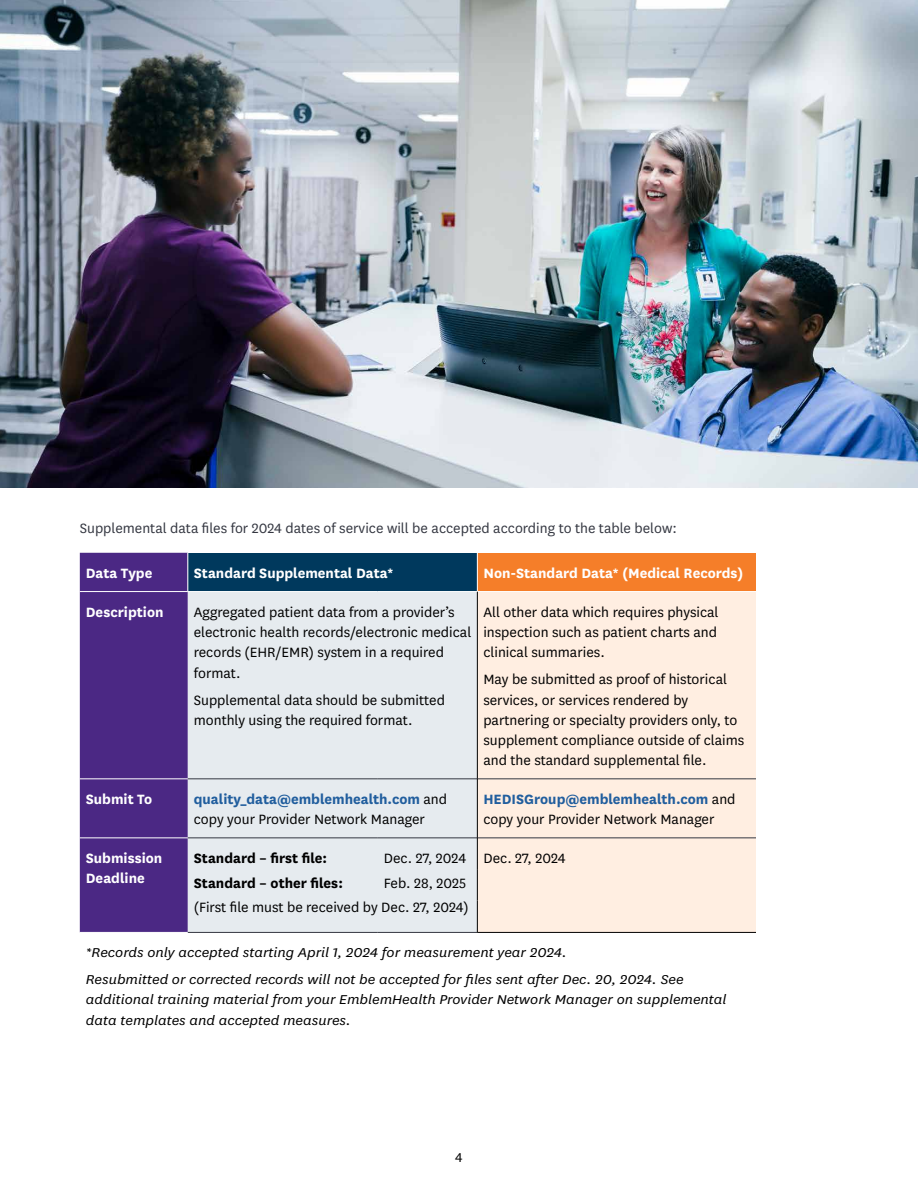
<style>
.page{position:relative;width:918px;height:1188px;background:#fff}
.page>*{position:absolute;margin:0;border:0;box-sizing:border-box;transform-origin:0 0}
.Table_Text{font:15.75px/20.2px "National";color:#000}
.Table_Text-2{font:700 15.75px/20.2px "National";color:#fff}
.Body_Copy_10_5_13_5{font:15.75px "National";color:#343741}
.Table_Text-3{font:700 15.75px "National";color:#000}
.Table_Text-4{font:italic 15px/20.2px "National";color:#000;scale:1.1 1}
.t1{font:15px "National";color:#000}
.s1{font-weight:700;color:#215e9e}
</style>
<div class="page">
<div style="left:80px;top:553px;width:108px;height:379px;background:#4b2884"></div>
<div style="left:188px;top:553px;width:289px;height:39px;background:#00395d"></div>
<div style="left:477px;top:553px;width:279px;height:39px;background:#f57e29"></div>
<div style="left:188px;top:592px;width:289px;height:340px;background:#e6ebef"></div>
<div style="left:478px;top:592px;width:278px;height:340px;background:#ffeee1"></div>
<hr style="left:80px;top:779px;width:108px;height:1px;background:#fff">
<hr style="left:80px;top:838px;width:108px;height:1px;background:#fff">
<hr style="left:188px;top:779px;width:190px;height:1px;background:#343741">
<hr style="left:378px;top:779px;width:99px;height:1px;background:#343741">
<hr style="left:478px;top:779px;width:278px;height:1px;background:#343741">
<hr style="left:188px;top:838px;width:190px;height:1px;background:#343741">
<hr style="left:378px;top:838px;width:99px;height:1px;background:#343741">
<hr style="left:478px;top:838px;width:278px;height:1px;background:#343741">
<hr style="left:80px;top:591px;width:108px;height:1px;background:#fff">
<hr style="left:188px;top:591px;width:190px;height:1px;background:#fff">
<hr style="left:378px;top:591px;width:99px;height:1px;background:#fff">
<hr style="left:477px;top:591px;width:279px;height:1px;background:#fff">
<hr style="left:477px;top:553px;width:1px;height:38px;background:#fff">
<hr style="left:188px;top:553px;width:1px;height:38px;background:#fff">
<hr style="left:477px;top:592px;width:1px;height:187px;background:#000">
<hr style="left:477px;top:779px;width:1px;height:59px;background:#000">
<hr style="left:477px;top:838px;width:1px;height:32px;background:#000">
<hr style="left:477px;top:870px;width:1px;height:30px;background:#000">
<hr style="left:477px;top:900px;width:1px;height:32px;background:#000">
<hr style="left:188px;top:932px;width:190px;height:1px;background:#343741">
<hr style="left:378px;top:932px;width:99px;height:1px;background:#343741">
<hr style="left:477px;top:932px;width:279px;height:1px;background:#000">
<img style="left:0;top:0;width:918px;height:487px">
<p class="Body_Copy_10_5_13_5" style="left:80px;top:518px;width:599px">Supplemental data files for 2024 dates of service will be accepted according to the table below:</p>
<p class="Table_Text-2" style="left:86px;top:562px;width:68px">Data Type</p>
<p class="Table_Text-2" style="left:194px;top:562px;width:201px">Standard Supplemental Data*</p>
<p class="Table_Text-2" style="left:483px;top:562px;width:261px">Non-Standard Data* (Medical Records)</p>
<p class="Table_Text-2" style="left:86px;top:601px;width:79px">Description</p>
<p class="Table_Text" style="left:194px;top:601px;width:279px">Aggregated patient data from a provider’s electronic health records/electronic medical records (EHR/EMR) system in a required format.</p>
<p class="Table_Text" style="left:194px;top:689px;width:253px">Supplemental data should be submitted monthly using the required format.</p>
<p class="Table_Text" style="left:483px;top:601px;width:237px;text-align:justify">All other data which requires physical inspection such as patient charts and clinical summaries.</p>
<p class="Table_Text" style="left:483px;top:669px;width:262px">May be submitted as proof of historical services, or services rendered by partnering or specialty providers only, to supplement compliance outside of claims and the standard supplemental file.</p>
<p class="Table_Text-2" style="left:86px;top:788px;width:68px">Submit To</p>
<p class="Table_Text" style="left:194px;top:788px;width:255px"><span class="s1">quality_data@emblemhealth.com</span> and copy your Provider Network Manager</p>
<p class="Table_Text" style="left:483px;top:788px;width:254px"><span class="s1">HEDISGroup@emblemhealth.com</span> and copy your Provider Network Manager</p>
<p class="Table_Text-2" style="left:86px;top:847px;width:78px">Submission<br>Deadline</p>
<p class="Table_Text-3" style="left:194px;top:847px;width:135px">Standard – first file:</p>
<p class="Table_Text" style="left:384px;top:848px;width:84px">Dec. 27, 2024</p>
<p class="Table_Text" style="left:483px;top:848px;width:84px">Dec. 27, 2024</p>
<p class="Table_Text-3" style="left:194px;top:872px;width:151px">Standard – other files:</p>
<p class="Table_Text" style="left:384px;top:873px;width:84px">Feb. 28, 2025</p>
<p class="Table_Text" style="left:194px;top:897px;width:277px">(First file must be received by Dec. 27, 2024)</p>
<p class="Table_Text-4" style="left:86px;top:942px;width:439px">*Records only accepted starting April 1, 2024 for measurement year 2024.</p>
<p class="Table_Text-4" style="left:86px;top:969px;width:584px">Resubmitted or corrected records will not be accepted for files sent after Dec. 20, 2024. See additional training material from your EmblemHealth Provider Network Manager on supplemental data templates and accepted measures.</p>
<p class="t1" style="left:455px;top:1148px;width:9px">4</p>
</div>
